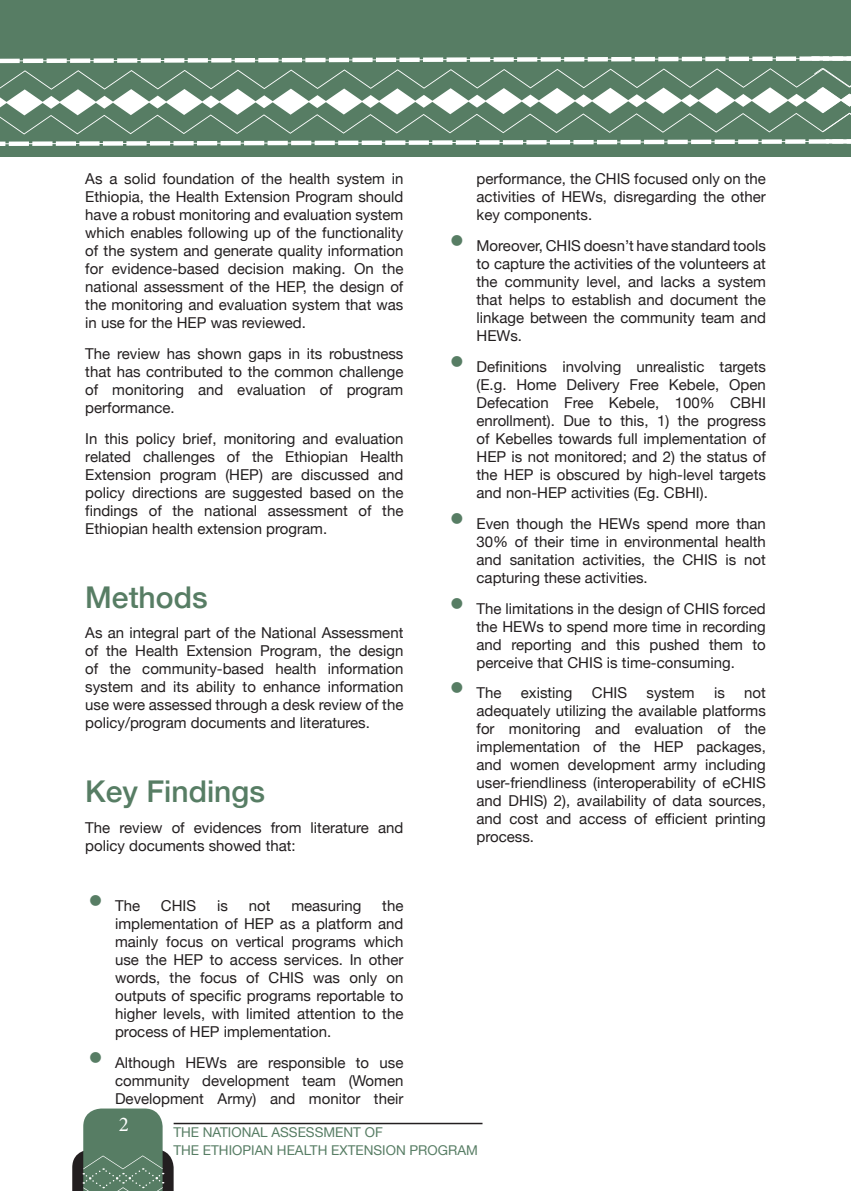
<style>
.page{position:relative;width:851px;height:1191px;background:#fff}
.page>*{position:absolute;margin:0;border:0;box-sizing:border-box;transform-origin:0 0}
.t1{font:500 30px "Helvetica Neue";color:#577d64}
.t2{font:21px "Minion Pro";color:#fff}
.t3{font:15px/18px "Helvetica Neue";color:#231f20;text-align:justify}
.t4{font:13.5px/18px "Helvetica Neue";color:#577d64}
.s1{font-weight:500;font-size:30px;color:#577d64}
</style>
<div class="page">
<svg style="left:72px;top:1108px;width:102px;height:83px"></svg>
<hr style="left:174px;top:1122px;width:308px;height:2px;background:#231f20">
<hr style="left:850px;top:0;width:1px;height:157px;background:#577d64">
<div style="left:0;top:0;width:850px;height:157px;background:#577d64"></div>
<svg style="left:0;top:56px;width:850px;height:90px"></svg>
<p class="t3" style="left:85px;top:171px;width:319px">As a solid foundation of the health system in Ethiopia, the Health Extension Program should have a robust monitoring and evaluation system which enables following up of the functionality of the system and generate quality information for evidence-based decision making. On the national assessment of the HEP, the design of the monitoring and evaluation system that was in use for the HEP was reviewed.</p>
<p class="t3" style="left:85px;top:346px;width:319px">The review has shown gaps in its robustness that has contributed to the common challenge of monitoring and evaluation of program performance.</p>
<p class="t3" style="left:85px;top:430px;width:319px">In this policy brief, monitoring and evaluation related challenges of the Ethiopian Health Extension program (HEP) are discussed and policy directions are suggested based on the findings of the national assessment of the Ethiopian health extension program.</p>
<h1 class="t1" style="left:85px;top:573px;width:124px">Methods</h1>
<p class="t3" style="left:85px;top:625px;width:319px">As an integral part of the National Assessment of the Health Extension Program, the design of the community-based health information system and its ability to enhance information use were assessed through a desk review of the policy/program documents and literatures.</p>
<h1 class="t1" style="left:85px;top:767px;width:181px">Key Findings</h1>
<p class="t3" style="left:85px;top:819px;width:319px">The review of evidences from literature and policy documents showed that:</p>
<p class="t3" style="left:88px;top:897px;width:54px"><span class="s1">•</span> The</p>
<p class="t3" style="left:161px;top:897px;width:37px">CHIS</p>
<p class="t3" style="left:217px;top:897px;width:12px">is</p>
<p class="t3" style="left:249px;top:897px;width:23px">not</p>
<p class="t3" style="left:291px;top:897px;width:72px">measuring</p>
<p class="t3" style="left:115px;top:897px;width:290px;text-indent:267px">the implementation of HEP as a platform and mainly focus on vertical programs which use the HEP to access services. In other words, the focus of CHIS was only on outputs of specific programs reportable to higher levels, with limited attention to the process of HEP implementation.</p>
<p class="t3" style="left:115px;top:1054px;width:290px;text-indent:-27px"><span class="s1">•</span> Although HEWs are responsible to use community development team (Women Development Army) and monitor their</p>
<p class="t3" style="left:476px;top:171px;width:291px">performance, the CHIS focused only on the activities of HEWs, disregarding the other key components.</p>
<p class="t3" style="left:476px;top:238px;width:291px;text-indent:-27px"><span class="s1">•</span> Moreover, CHIS doesn’t have standard tools to capture the activities of the volunteers at the community level, and lacks a system that helps to establish and document the linkage between the community team and HEWs.</p>
<p class="t3" style="left:476px;top:358px;width:291px;text-indent:-27px"><span class="s1">•</span> Definitions involving unrealistic targets (E.g. Home Delivery Free Kebele, Open Defecation Free Kebele, 100% CBHI enrollment). Due to this, 1) the progress of Kebelles towards full implementation of HEP is not monitored; and 2) the status of the HEP is obscured by high-level targets and non-HEP activities (Eg. CBHI).</p>
<p class="t3" style="left:476px;top:515px;width:291px;text-indent:-27px"><span class="s1">•</span> Even though the HEWs spend more than 30% of their time in environmental health and sanitation activities, the CHIS is not capturing these activities.</p>
<p class="t3" style="left:476px;top:600px;width:291px;text-indent:-27px"><span class="s1">•</span> The limitations in the design of CHIS forced the HEWs to spend more time in recording and reporting and this pushed them to perceive that CHIS is time-consuming.</p>
<p class="t3" style="left:449px;top:685px;width:54px"><span class="s1">•</span> The</p>
<p class="t3" style="left:521px;top:685px;width:53px">existing</p>
<p class="t3" style="left:592px;top:685px;width:37px">CHIS</p>
<p class="t3" style="left:646px;top:685px;width:50px">system</p>
<p class="t3" style="left:714px;top:685px;width:12px">is</p>
<p class="t3" style="left:476px;top:685px;width:291px;text-indent:267px">not adequately utilizing the available platforms for monitoring and evaluation of the implementation of the HEP packages, and women development army including user-friendliness (interoperability of eCHIS and DHIS) 2), availability of data sources, and cost and access of efficient printing process.</p>
<h2 class="t2" style="left:119px;top:1110px;width:12px">2</h2>
<p class="t4" style="left:173px;top:1124px;width:306px">THE NATIONAL ASSESSMENT OF<br>THE ETHIOPIAN HEALTH EXTENSION PROGRAM</p>
</div>
